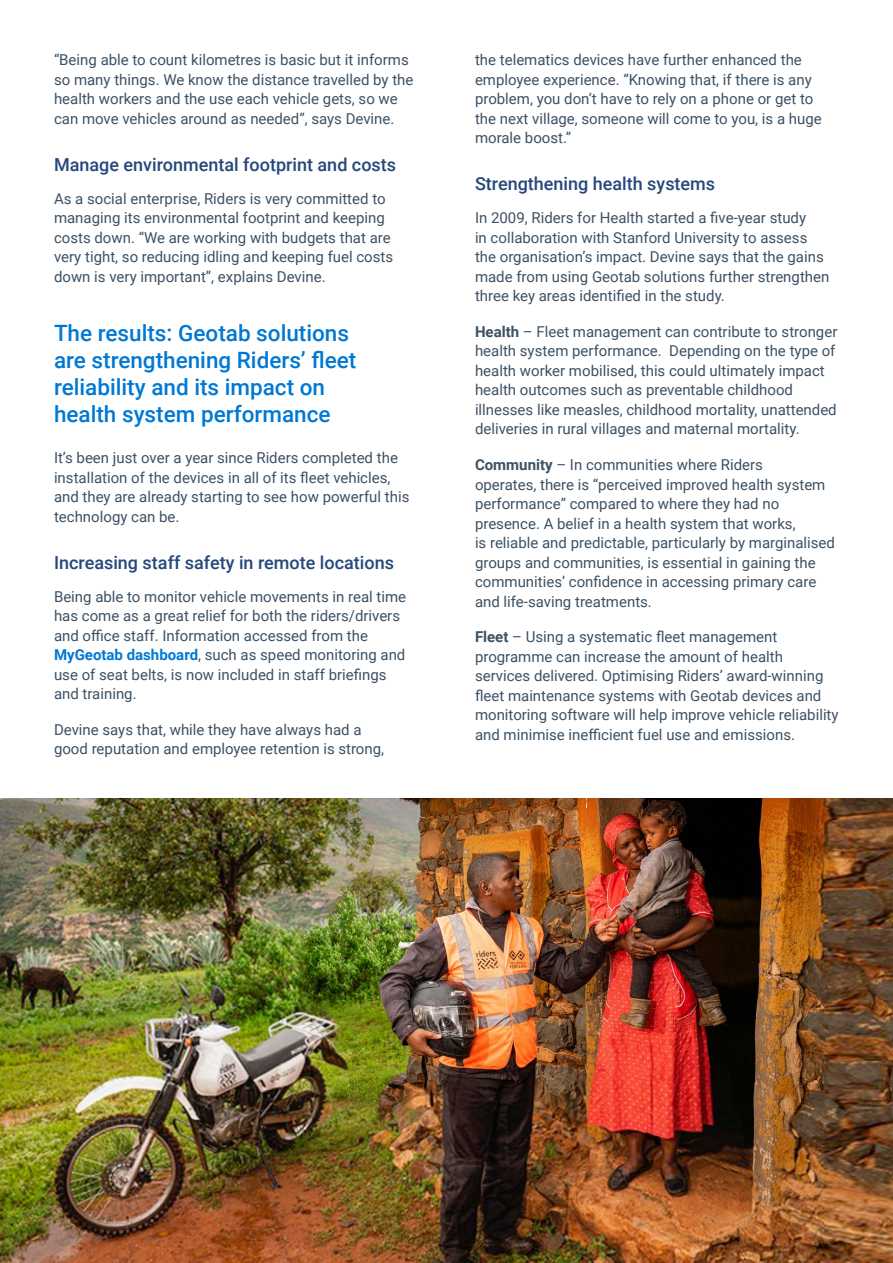
<style>
.page{position:relative;width:893px;height:1263px;background:#fff}
.page>*{position:absolute;margin:0;border:0;box-sizing:border-box;transform-origin:0 0}
.H2__Heading_2{font:500 22.5px/27px "Roboto";color:#0078d3}
.H3__Heading_3{font:500 18px "Roboto";color:#25477b}
.P__Body_Copy{font:15px/19.5px "Roboto";color:#3c5164}
.s1{font-weight:700;color:#0078d3}
.s2{font-weight:700}
</style>
<div class="page">
<img style="left:0;top:798px;width:893px;height:465px">
<p class="P__Body_Copy" style="left:54px;top:50px;width:361px">“Being able to count kilometres is basic but it informs so many things. We know the distance travelled by the health workers and the use each vehicle gets, so we can move vehicles around as needed”, says Devine.</p>
<h3 class="H3__Heading_3" style="left:54px;top:152px;width:344px">Manage environmental footprint and costs</h3>
<p class="P__Body_Copy" style="left:54px;top:188px;width:341px">As a social enterprise, Riders is very committed to managing its environmental footprint and keeping costs down. “We are working with budgets that are very tight, so reducing idling and keeping fuel costs down is very important”, explains Devine.</p>
<h2 class="H2__Heading_2" style="left:54px;top:319px;width:304px">The results: Geotab solutions are strengthening Riders’ fleet reliability and its impact on health system performance</h2>
<p class="P__Body_Copy" style="left:54px;top:448px;width:357px">It’s been just over a year since Riders completed the installation of the devices in all of its fleet vehicles, and they are already starting to see how powerful this technology can be.</p>
<h3 class="H3__Heading_3" style="left:54px;top:550px;width:342px">Increasing staff safety in remote locations</h3>
<p class="P__Body_Copy" style="left:54px;top:586px;width:354px">Being able to monitor vehicle movements in real time has come as a great relief for both the riders/drivers and office staff. Information accessed from the <span class="s1">MyGeotab dashboard</span>, such as speed monitoring and use of seat belts, is now included in staff briefings and training.</p>
<p class="P__Body_Copy" style="left:54px;top:719px;width:332px">Devine says that, while they have always had a good reputation and employee retention is strong,</p>
<p class="P__Body_Copy" style="left:475px;top:50px;width:348px">the telematics devices have further enhanced the employee experience. “Knowing that, if there is any problem, you don’t have to rely on a phone or get to the next village, someone will come to you, is a huge morale boost.”</p>
<h3 class="H3__Heading_3" style="left:475px;top:171px;width:242px">Strengthening health systems</h3>
<p class="P__Body_Copy" style="left:475px;top:208px;width:356px">In 2009, Riders for Health started a five-year study<br>in collaboration with Stanford University to assess the organisation’s impact. Devine says that the gains made from using Geotab solutions further strengthen three key areas identified in the study.</p>
<p class="P__Body_Copy" style="left:475px;top:321px;width:364px"><span class="s2">Health</span> – Fleet management can contribute to stronger health system performance. Depending on the type of health worker mobilised, this could ultimately impact health outcomes such as preventable childhood illnesses like measles, childhood mortality, unattended deliveries in rural villages and maternal mortality.</p>
<p class="P__Body_Copy" style="left:475px;top:454px;width:362px"><span class="s2">Community</span> – In communities where Riders<br>operates, there is “perceived improved health system performance” compared to where they had no presence. A belief in a health system that works,<br>is reliable and predictable, particularly by marginalised groups and communities, is essential in gaining the communities’ confidence in accessing primary care and life-saving treatments.</p>
<p class="P__Body_Copy" style="left:475px;top:627px;width:365px"><span class="s2">Fleet</span> – Using a systematic fleet management programme can increase the amount of health services delivered. Optimising Riders’ award-winning fleet maintenance systems with Geotab devices and monitoring software will help improve vehicle reliability and minimise inefficient fuel use and emissions.</p>
</div>
